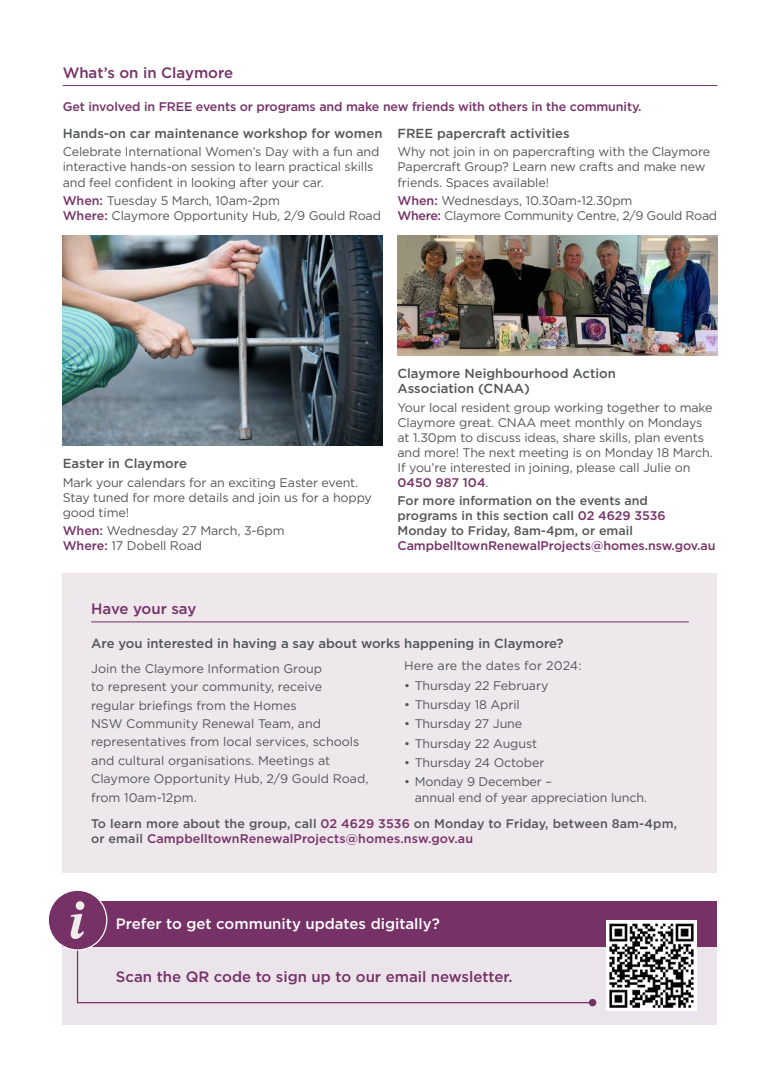
<style>
.page{position:relative;width:780px;height:1088px;background:#fff}
.page>*{position:absolute;margin:0;border:0;box-sizing:border-box;transform-origin:0 0}
.Grey_sub_heading{font:500 15px "Gotham";color:#763167}
.Section_Heading{font:500 15px "Gotham";color:#fff}
.Section_Heading-2{font:500 15px "Gotham";color:#763167}
.Grey_sub_heading-2{font:500 13.12px/15px "Gotham";color:#525759}
.Body_Copy{font:12.5px/15px "Gotham";letter-spacing:-.01em;color:#525759}
.Body_Copy-2{font:500 12.5px/15px "Gotham";color:#525759}
.Body_Copy-3{font:500 12.5px "Gotham";letter-spacing:-.01em;color:#763167}
.Body_Copy-4{font:12.5px "Gotham";letter-spacing:.01em;color:#525759}
.s1{font-weight:500;color:#763167}
.s2{color:#763167}
</style>
<div class="page">
<div style="left:63px;top:573px;width:654px;height:300px;background:#eee7ec"></div>
<hr style="left:91px;top:621px;width:597px;height:1px;background:#763167">
<hr style="left:63px;top:85px;width:654px;height:1px;background:#763167">
<img style="left:63px;top:235px;width:319px;height:210px">
<img style="left:397px;top:235px;width:320px;height:120px">
<div style="left:63px;top:946px;width:654px;height:79px;background:#ebe4ea"></div>
<div style="left:63px;top:901px;width:654px;height:45px;background:#763167"></div>
<svg style="left:76px;top:946px;width:517px;height:58px"></svg>
<div style="left:588px;top:999px;width:8px;height:7px;background:#763167;border-radius:50%"></div>
<svg style="left:48px;top:890px;width:60px;height:61px"></svg>
<div style="left:76px;top:901px;width:8px;height:9px;background:#efedea;border-radius:50%"></div>
<img style="left:606px;top:920px;width:90px;height:90px">
<p class="Section_Heading-2" style="left:63px;top:63px;width:172px">What’s on in Claymore</p>
<p class="Body_Copy-3" style="left:63px;top:99px;width:580px">Get involved in FREE events or programs and make new friends with others in the community.</p>
<p class="Grey_sub_heading-2" style="left:63px;top:125px;width:321px">Hands-on car maintenance workshop for women</p>
<p class="Body_Copy" style="left:63px;top:144px;width:318px">Celebrate International Women’s Day with a fun and interactive hands-on session to learn practical skills and feel confident in looking after your car.</p>
<p class="Body_Copy" style="left:63px;top:193px;width:320px"><span class="s1">When:</span> Tuesday 5 March, 10am-2pm<br><span class="s1">Where:</span> Claymore Opportunity Hub, 2/9 Gould Road</p>
<p class="Grey_sub_heading-2" style="left:397px;top:125px;width:174px">FREE papercraft activities</p>
<p class="Body_Copy" style="left:397px;top:144px;width:314px">Why not join in on papercrafting with the Claymore<br>Papercraft Group? Learn new crafts and make new friends. Spaces available!</p>
<p class="Body_Copy" style="left:397px;top:193px;width:321px"><span class="s1">When:</span> Wednesdays, 10.30am-12.30pm<br><span class="s1">Where:</span> Claymore Community Centre, 2/9 Gould Road</p>
<p class="Grey_sub_heading-2" style="left:63px;top:455px;width:126px">Easter in Claymore</p>
<p class="Body_Copy" style="left:63px;top:474px;width:311px">Mark your calendars for an exciting Easter event.<br>Stay tuned for more details and join us for a hoppy good time!</p>
<p class="Body_Copy" style="left:63px;top:523px;width:223px"><span class="s1">When:</span> Wednesday 27 March, 3-6pm<br><span class="s1">Where:</span> 17 Dobell Road</p>
<p class="Grey_sub_heading-2" style="left:397px;top:365px;width:220px">Claymore Neighbourhood Action<br>Association (CNAA)</p>
<p class="Body_Copy" style="left:397px;top:399px;width:317px">Your local resident group working together to make Claymore great. CNAA meet monthly on Mondays at 1.30pm to discuss ideas, share skills, plan events and more! The next meeting is on Monday 18 March.<br>If you’re interested in joining, please call Julie on <span class="s1">0450 987 104</span>.</p>
<p class="Body_Copy-2" style="left:397px;top:493px;width:319px">For more information on the events and<br>programs in this section call <span class="s2">02 4629 3536<br></span>Monday to Friday, 8am-4pm, or email <span class="s2">CampbelltownRenewalProjects@homes.nsw.gov.au</span></p>
<p class="Section_Heading-2" style="left:91px;top:599px;width:107px">Have your say</p>
<p class="Grey_sub_heading-2" style="left:91px;top:635px;width:474px">Are you interested in having a say about works happening in Claymore?</p>
<p class="Body_Copy" style="left:91px;top:659px;width:279px;line-height:18.4px">Join the Claymore Information Group<br>to represent your community, receive regular briefings from the Homes<br>NSW Community Renewal Team, and representatives from local services, schools and cultural organisations. Meetings at Claymore Opportunity Hub, 2/9 Gould Road, from 10am-12pm.</p>
<p class="Body_Copy-4" style="left:404px;top:658px;width:179px">Here are the dates for 2024:</p>
<p class="Body_Copy" style="left:404px;top:677px;width:146px">• Thursday 22 February</p>
<p class="Body_Copy" style="left:404px;top:697px;width:117px">• Thursday 18 April</p>
<p class="Body_Copy" style="left:404px;top:716px;width:120px">• Thursday 27 June</p>
<p class="Body_Copy" style="left:404px;top:735px;width:134px">• Thursday 22 August</p>
<p class="Body_Copy" style="left:404px;top:754px;width:142px">• Thursday 24 October</p>
<p class="Body_Copy" style="left:415px;top:773px;width:234px;line-height:15.5px;text-indent:-11px">• Monday 9 December –<br>annual end of year appreciation lunch.</p>
<p class="Body_Copy-2" style="left:91px;top:816px;width:587px">To learn more about the group, call <span class="s2">02 4629 3536</span> on Monday to Friday, between 8am-4pm, or email <span class="s2">CampbelltownRenewalProjects@homes.nsw.gov.au</span></p>
<p class="Section_Heading" style="left:116px;top:914px;width:325px">Prefer to get community updates digitally?</p>
<p class="Grey_sub_heading" style="left:116px;top:966px;width:398px">Scan the QR code to sign up to our email newsletter.</p>
</div>
